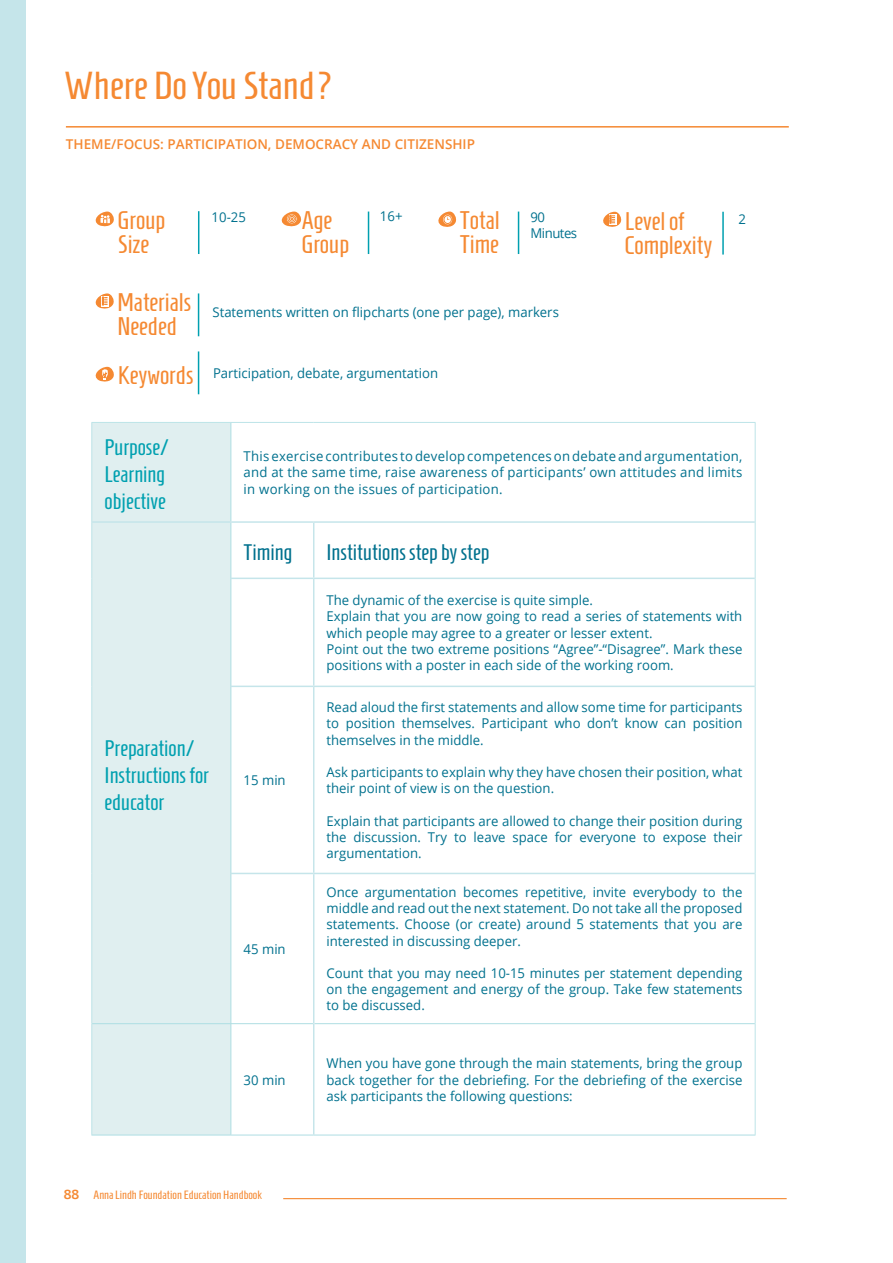
<style>
.page{position:relative;width:893px;height:1263px;background:#fff}
.page>*{position:absolute;margin:0;border:0;box-sizing:border-box;transform-origin:0 0}
.t1{font:39px "Homenaje";color:#f58932}
.t2{font:25.5px/24px "Homenaje";color:#f58932}
.t3{font:22.5px/27px "Homenaje";color:#00a0b0}
.t4{font:22.5px "Homenaje";color:#00718e}
.t5{font:13.5px/16.2px "Open Sans";color:#00718e;text-align:justify}
.t6{font:600 13.5px "Open Sans";color:#f58932}
.t7{font:13.5px/16.2px "Open Sans";letter-spacing:-.04em;color:#00718e}
.t8{font:12px "Homenaje";color:#f58932}
.s1{font-family:"Euphemia UCAS";font-weight:700}
</style>
<div class="page">
<hr style="left:66px;top:126px;width:723px;height:2px;background:#f58932">
<div style="left:92px;top:423px;width:139px;height:712px;background:#e0eff0"></div>
<hr style="left:91px;top:422px;width:140px;height:1px;background:#bde4e8">
<hr style="left:91px;top:423px;width:1px;height:99px;background:#bde4e8">
<hr style="left:231px;top:422px;width:83px;height:1px;background:#bde4e8">
<hr style="left:314px;top:422px;width:441px;height:1px;background:#bde4e8">
<hr style="left:755px;top:423px;width:1px;height:99px;background:#bde4e8">
<hr style="left:91px;top:522px;width:1px;height:56px;background:#bde4e8">
<hr style="left:91px;top:578px;width:1px;height:108px;background:#bde4e8">
<hr style="left:91px;top:686px;width:1px;height:187px;background:#bde4e8">
<hr style="left:91px;top:873px;width:1px;height:151px;background:#bde4e8">
<hr style="left:91px;top:1024px;width:1px;height:111px;background:#bde4e8">
<hr style="left:755px;top:522px;width:1px;height:56px;background:#bde4e8">
<hr style="left:755px;top:578px;width:1px;height:108px;background:#bde4e8">
<hr style="left:755px;top:686px;width:1px;height:187px;background:#bde4e8">
<hr style="left:755px;top:873px;width:1px;height:151px;background:#bde4e8">
<hr style="left:755px;top:1024px;width:1px;height:111px;background:#bde4e8">
<hr style="left:92px;top:1023px;width:139px;height:1px;background:#aedee3">
<hr style="left:231px;top:1023px;width:82px;height:1px;background:#aedee3">
<hr style="left:314px;top:1023px;width:441px;height:1px;background:#aedee3">
<hr style="left:91px;top:1135px;width:140px;height:1px;background:#aedee3">
<hr style="left:231px;top:1135px;width:83px;height:1px;background:#aedee3">
<hr style="left:314px;top:1135px;width:441px;height:1px;background:#aedee3">
<hr style="left:231px;top:423px;width:1px;height:98px;background:#aedee3">
<hr style="left:231px;top:523px;width:1px;height:55px;background:#aedee3">
<hr style="left:231px;top:578px;width:1px;height:108px;background:#aedee3">
<hr style="left:231px;top:686px;width:1px;height:187px;background:#aedee3">
<hr style="left:231px;top:873px;width:1px;height:151px;background:#aedee3">
<hr style="left:231px;top:1024px;width:1px;height:111px;background:#aedee3">
<hr style="left:313px;top:523px;width:1px;height:55px;background:#c5e5ea">
<hr style="left:313px;top:579px;width:1px;height:107px;background:#c5e5ea">
<hr style="left:313px;top:687px;width:1px;height:186px;background:#c5e5ea">
<hr style="left:313px;top:874px;width:1px;height:150px;background:#c5e5ea">
<hr style="left:313px;top:1024px;width:1px;height:111px;background:#c5e5ea">
<hr style="left:92px;top:521px;width:139px;height:2px;background:#c5e5ea">
<hr style="left:231px;top:521px;width:83px;height:2px;background:#c5e5ea">
<hr style="left:314px;top:521px;width:441px;height:2px;background:#c5e5ea">
<hr style="left:231px;top:578px;width:83px;height:1px;background:#c5e5ea">
<hr style="left:314px;top:578px;width:441px;height:1px;background:#c5e5ea">
<hr style="left:231px;top:686px;width:83px;height:1px;background:#c5e5ea">
<hr style="left:314px;top:686px;width:441px;height:1px;background:#c5e5ea">
<hr style="left:231px;top:873px;width:83px;height:1px;background:#c5e5ea">
<hr style="left:314px;top:873px;width:441px;height:1px;background:#c5e5ea">
<hr style="left:198px;top:211px;width:1px;height:43px;background:#00a0b0">
<svg style="left:95px;top:211px;width:19px;height:16px"></svg>
<svg style="left:281px;top:211px;width:21px;height:16px"></svg>
<hr style="left:368px;top:212px;width:1px;height:42px;background:#00a0b0">
<hr style="left:518px;top:212px;width:1px;height:42px;background:#00a0b0">
<svg style="left:438px;top:211px;width:19px;height:16px"></svg>
<svg style="left:603px;top:212px;width:19px;height:15px"></svg>
<hr style="left:722px;top:212px;width:2px;height:43px;background:#00a0b0">
<svg style="left:95px;top:293px;width:19px;height:16px"></svg>
<svg style="left:95px;top:367px;width:19px;height:15px"></svg>
<hr style="left:198px;top:293px;width:1px;height:43px;background:#00a0b0">
<hr style="left:198px;top:351px;width:1px;height:43px;background:#00a0b0">
<div style="left:0;top:0;width:26px;height:1263px;background:#c5e5ea"></div>
<hr style="left:283px;top:1198px;width:504px;height:1px;background:#f58932">
<h1 class="t1" style="left:64px;top:64px;width:272px">Where Do You Stand?</h1>
<p class="t6" style="left:66px;top:134px;width:10px">THEME</p>
<p class="t6" style="left:111px;top:134px;width:15px">/FOC</p>
<p class="t6" style="left:143px;top:134px;width:42px">US: PARTICIPATION</p>
<p class="t6" style="left:268px;top:134px;width:18px">, DEMOCRACY</p>
<p class="t6" style="left:362px;top:134px;width:11px">AND</p>
<p class="t6" style="left:395px;top:134px;width:7px">CITI</p>
<p class="t6" style="left:419px;top:134px;width:17px">ZENSHIP</p>
<p class="t5" style="left:380px;top:207px;width:25px">16+</p>
<p class="t7" style="left:531px;top:208px;width:48px">90<br>Minutes</p>
<p class="t5" style="left:738px;top:210px;width:9px">2</p>
<h2 class="t2" style="left:118px;top:209px;width:49px">Group<br>Size</h2>
<h2 class="t2" style="left:460px;top:209px;width:42px">Total<br>Time</h2>
<h2 class="t2" style="left:625px;top:209px;width:89px">Level of<br>Complexity</h2>
<h2 class="t2" style="left:302px;top:209px;width:49px">Age<br>Group</h2>
<p class="t5" style="left:212px;top:208px;width:36px">10-25</p>
<h2 class="t2" style="left:117px;top:290px;width:75px">Materials<br>Needed</h2>
<h2 class="t2" style="left:118px;top:363px;width:77px">Keywords</h2>
<p class="t5" style="left:212px;top:304px;width:348px">Statements written on flipcharts (one per page), markers</p>
<p class="t5" style="left:213px;top:365px;width:227px">Participation, debate, argumentation</p>
<h3 class="t3" style="left:105px;top:434px;width:66px">Purpose/<br>Learning objective</h3>
<p class="t5" style="left:244px;top:448px;width:500px">This exercise contributes to develop competences on debate and argumentation, and at the same time, raise awareness of participants’ own attitudes and limits in working on the issues of participation.</p>
<h3 class="t3" style="left:105px;top:735px;width:106px">Preparation/<br>Instructions for educator</h3>
<h3 class="t4" style="left:244px;top:540px;width:50px">Timing</h3>
<h3 class="t4" style="left:326px;top:540px;width:164px">Institutions step by step</h3>
<p class="t5" style="left:326px;top:592px;width:417px;text-align:left">The dynamic of the exercise is quite simple.<br>Explain that you are now going to read a series of statements with which people may agree to a greater or lesser extent.<br>Point out the two extreme positions “Agree”-“Disagree”. Mark these positions with a poster in each side of the working room.</p>
<p class="t5" style="left:244px;top:772px;width:44px">15 min</p>
<p class="t5" style="left:244px;top:940px;width:44px">45 min</p>
<p class="t5" style="left:244px;top:1071px;width:44px">30 min</p>
<p class="t5" style="left:326px;top:699px;width:417px">Read aloud the first statements and allow some time for participants to position themselves. Participant who don’t know can position themselves in the middle.</p>
<p class="t5" style="left:326px;top:764px;width:417px">Ask participants to explain why they have chosen their position, what their point of view is on the question.</p>
<p class="t5" style="left:326px;top:812px;width:417px">Explain that participants are allowed to change their position during the discussion. Try to leave space for everyone to expose their argumentation.</p>
<p class="t5" style="left:326px;top:884px;width:417px">Once argumentation becomes repetitive, invite everybody to the middle and read out the next statement. Do not take all the proposed statements. Choose (or create) around 5 statements that you are interested in discussing deeper.</p>
<p class="t5" style="left:326px;top:965px;width:417px">Count that you may need 10-15 minutes per statement depending on the engagement and energy of the group. Take few statements to be discussed.</p>
<p class="t5" style="left:326px;top:1055px;width:417px">When you have gone through the main statements, bring the group back together for the debriefing. For the debriefing of the exercise ask participants the following questions:</p>
<p class="t8" style="left:64px;top:1188px;width:200px"><span class="s1">88</span> Anna Lindh Foundation Education Handbook</p>
</div>
